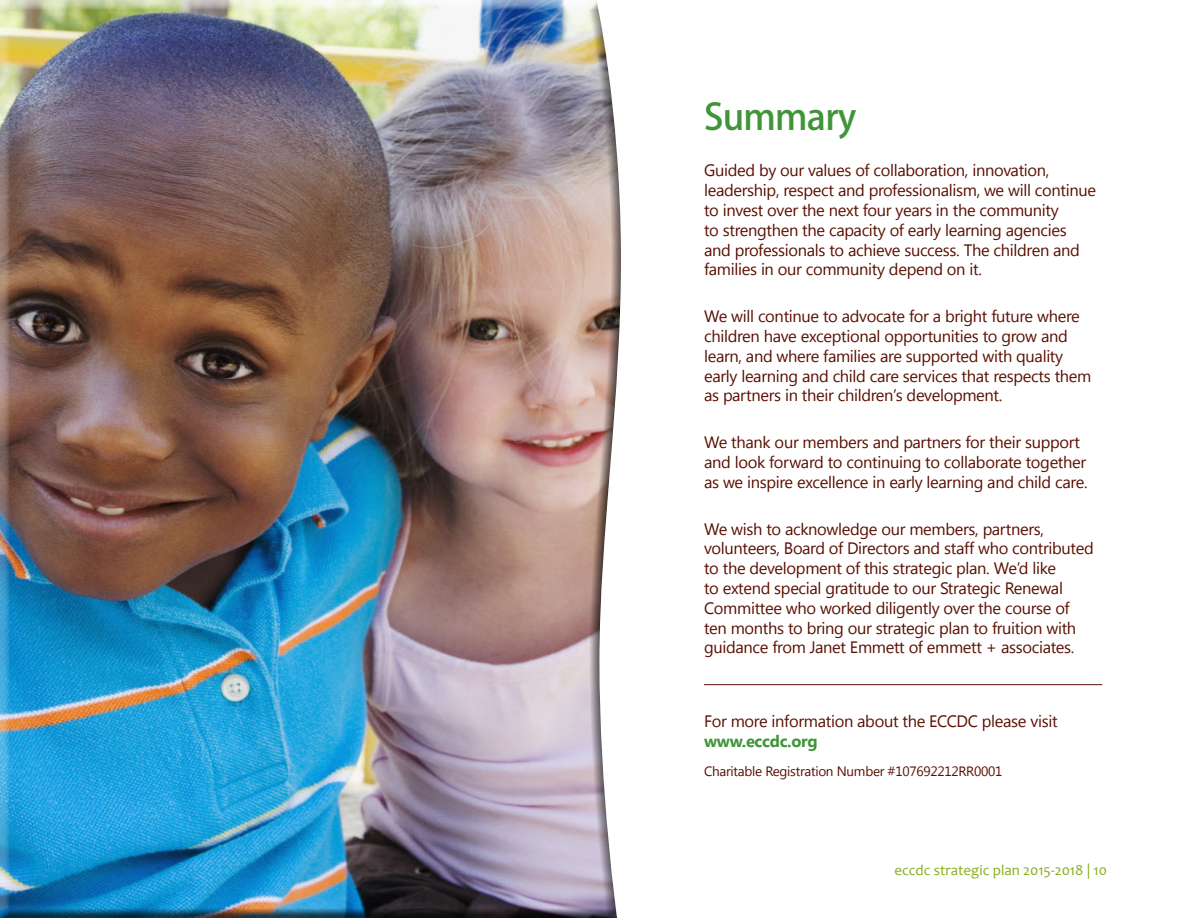
<style>
.page{position:relative;width:1188px;height:918px;background:#fff}
.page>*{position:absolute;margin:0;border:0;box-sizing:border-box;transform-origin:0 0}
.t1{font:500 36px "Koz Go Pro";letter-spacing:-.02em;color:#3f9537}
.t2{font:16.5px/19.8px "Segoe UI";letter-spacing:-.02em;color:#5a1000}
.t3{font:15px "Candara";color:#89ad1d}
.t4{font:13.5px "Segoe UI";letter-spacing:-.02em;color:#5a1000}
.s1{font-weight:700;color:#3f9537}
.s2{font-family:"Segoe UI"}
</style>
<div class="page">
<div style="left:0;top:0;width:622px;height:918px;background:#231f20;opacity:.75"></div>
<hr style="left:704px;top:684px;width:398px;height:1px;background:#5a1000">
<p class="t1" style="left:704px;top:93px;width:154px">Summary</p>
<p class="t2" style="left:704px;top:160px;width:394px">Guided by our values of collaboration, innovation, leadership, respect and professionalism, we will continue to invest over the next four years in the community<br>to strengthen the capacity of early learning agencies and professionals to achieve success. The children and families in our community depend on it.</p>
<p class="t2" style="left:704px;top:306px;width:389px">We will continue to advocate for a bright future where children have exceptional opportunities to grow and learn, and where families are supported with quality early learning and child care services that respects them as partners in their children’s development.</p>
<p class="t2" style="left:704px;top:432px;width:385px">We thank our members and partners for their support and look forward to continuing to collaborate together as we inspire excellence in early learning and child care.</p>
<p class="t2" style="left:704px;top:518px;width:391px">We wish to acknowledge our members, partners, volunteers, Board of Directors and staff who contributed to the development of this strategic plan. We’d like<br>to extend special gratitude to our Strategic Renewal Committee who worked diligently over the course of ten months to bring our strategic plan to fruition with guidance from Janet Emmett of emmett + associates.</p>
<p class="t2" style="left:704px;top:710px;width:355px">For more information about the ECCDC please visit <span class="s1">www.eccdc.org</span></p>
<p class="t4" style="left:704px;top:762px;width:300px">Charitable Registration Number #107692212RR0001</p>
<p class="t3" style="left:894px;top:861px;width:214px">eccdc strategic plan 2015-2018 <span class="s2">|</span> 10</p>
</div>
